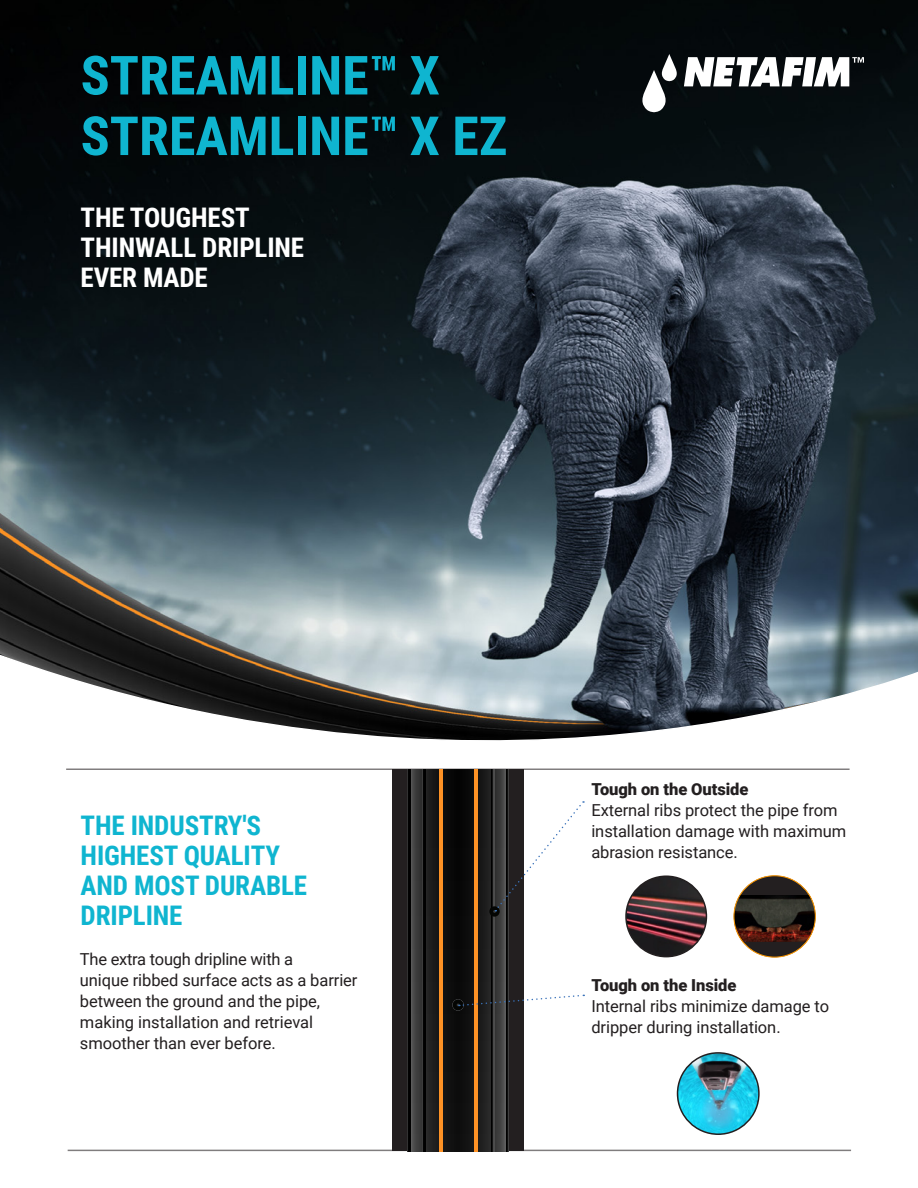
<style>
.page{position:relative;width:918px;height:1188px;background:#fff}
.page>*{position:absolute;margin:0;border:0;box-sizing:border-box;transform-origin:0 0}
.t1{font:700 54px "Roboto Condensed";color:#0fb5d0}
.t2{font:700 27px/30px "Roboto Condensed";letter-spacing:-.005em;color:#0fb5d0}
.t3{font:700 27px/30px "Roboto Condensed";letter-spacing:-.005em;color:#fff}
.t4{font:16.5px/21px "Roboto";letter-spacing:-.005em;color:#231f20}
.t5{font:900 16.5px "Roboto";letter-spacing:-.005em;color:#231f20}
</style>
<div class="page">
<img style="left:0;top:0;width:918px;height:648px">
<svg style="left:684px;top:57px;width:180px;height:29px"></svg>
<svg style="left:642px;top:54px;width:35px;height:58px"></svg>
<svg style="left:0;top:648px;width:918px;height:504px"></svg>
<hr style="left:66px;top:769px;width:784px;height:1px;background:#231f20">
<hr style="left:68px;top:1150px;width:783px;height:1px;background:#231f20">
<div style="left:392px;top:770px;width:132px;height:381px;background:#231f20"></div>
<img style="left:408px;top:770px;width:101px;height:381px">
<img style="left:475px;top:770px;width:3px;height:381px">
<img style="left:440px;top:770px;width:2px;height:381px">
<img style="left:423px;top:770px;width:3px;height:381px">
<img style="left:491px;top:770px;width:3px;height:381px">
<svg style="left:452px;top:999px;width:12px;height:12px"></svg>
<svg style="left:453px;top:994px;width:131px;height:16px"></svg>
<svg style="left:489px;top:801px;width:95px;height:116px"></svg>
<div style="left:734px;top:876px;width:82px;height:81px;background:#231f20;border-radius:50%"></div>
<img style="left:734px;top:895px;width:81px;height:47px">
<div style="left:734px;top:875px;width:82px;height:82px;border:1px solid #f90;border-radius:50%"></div>
<img style="left:678px;top:1053px;width:81px;height:81px">
<div style="left:677px;top:1052px;width:83px;height:83px;border:2px solid #231f20;border-radius:50%"></div>
<img style="left:626px;top:876px;width:80px;height:81px;border-radius:40px">
<div style="left:625px;top:875px;width:82px;height:82px;border:2px solid #231f20;border-radius:50%"></div>
<p class="t1" style="left:81px;top:37px;width:361px">STREAMLINE™ X</p>
<p class="t1" style="left:81px;top:98px;width:428px">STREAMLINE™ X EZ</p>
<p class="t3" style="left:81px;top:201px;width:225px">THE TOUGHEST<br>THINWALL DRIPLINE</p>
<p class="t3" style="left:81px;top:261px;width:129px">EVER MADE</p>
<p class="t2" style="left:81px;top:810px;width:228px">THE INDUSTRY'S<br>HIGHEST QUALITY<br>AND MOST DURABLE<br>DRIPLINE</p>
<p class="t4" style="left:80px;top:948px;width:215px">The extra tough dripline with a</p>
<p class="t4" style="left:80px;top:969px;width:279px">unique ribbed surface acts as a barrier</p>
<p class="t4" style="left:80px;top:990px;width:242px">between the ground and the pipe,</p>
<p class="t4" style="left:80px;top:1011px;width:235px">making installation and retrieval</p>
<p class="t4" style="left:80px;top:1032px;width:197px">smoother than ever before.</p>
<p class="t5" style="left:591px;top:778px;width:158px">Tough on the Outside</p>
<p class="t4" style="left:591px;top:799px;width:256px">External ribs protect the pipe from installation damage with maximum abrasion resistance.</p>
<p class="t5" style="left:591px;top:974px;width:146px">Tough on the Inside</p>
<p class="t4" style="left:591px;top:995px;width:239px">Internal ribs minimize damage to dripper during installation.</p>
</div>
